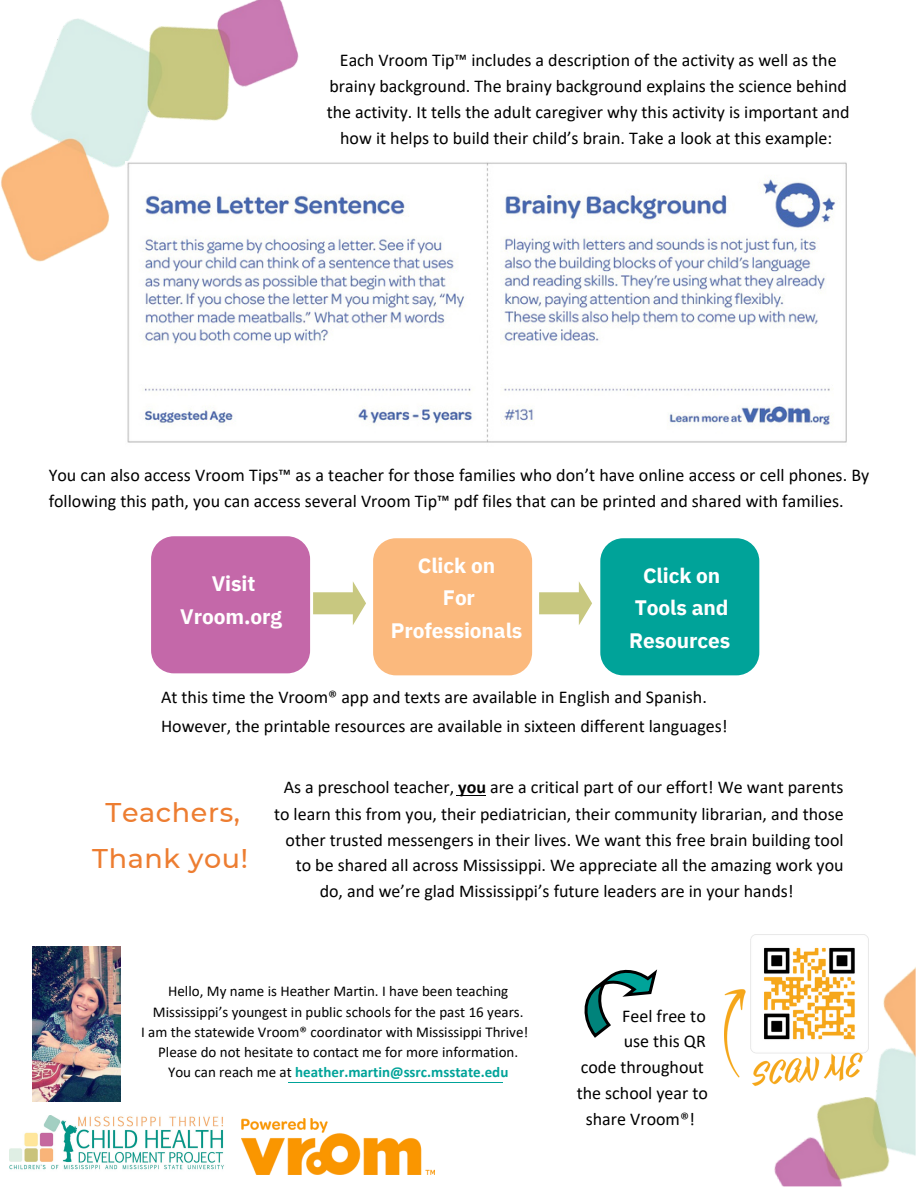
<style>
.page{position:relative;width:918px;height:1188px;background:#fff}
.page>*{position:absolute;margin:0;border:0;box-sizing:border-box;transform-origin:0 0}
.t1{font:500 27px "Montserrat";letter-spacing:.02em;color:#ed7d31}
.t2{font:700 20.85px/32.7px "IBM Plex Sans";letter-spacing:-.005em;color:#fff;text-align:center}
.t3{font:18px/25.8px "Calibri";color:#000}
.t4{font:15px/20.2px "Calibri";color:#000;text-align:center}
.t5{font:700 15px "Calibri";color:#00a399}
.s1{font-weight:700}
.s2{font-weight:400;color:#000}
</style>
<div class="page">
<img style="left:1px;top:0;width:298px;height:262px">
<img style="left:125px;top:162px;width:722px;height:281px">
<div style="left:373px;top:538px;width:159px;height:137px;background:#fbb97d;border-radius:23px"></div>
<div style="left:151px;top:536px;width:159px;height:137px;background:#c468a9;border-radius:23px"></div>
<div style="left:600px;top:538px;width:159px;height:137px;background:#00a399;border-radius:23px"></div>
<svg style="left:313px;top:581px;width:53px;height:44px"></svg>
<svg style="left:539px;top:582px;width:53px;height:43px"></svg>
<img style="left:774px;top:967px;width:142px;height:219px">
<svg style="left:584px;top:969px;width:74px;height:69px"></svg>
<img style="left:241px;top:1119px;width:194px;height:56px">
<img style="left:9px;top:1116px;width:215px;height:54px">
<hr style="left:456px;top:795px;width:30px;height:1px;background:#000">
<img style="left:33px;top:947px;width:87px;height:155px">
<hr style="left:288px;top:1082px;width:215px;height:1px;background:#00a399">
<img style="left:725px;top:935px;width:144px;height:166px">
<h3 class="t3" style="left:327px;top:49px;width:524px;text-align:center">Each Vroom Tip™ includes a description of the activity as well as the brainy background. The brainy background explains the science behind the activity. It tells the adult caregiver why this activity is important and how it helps to build their child’s brain. Take a look at this example:</h3>
<h1 class="t3" style="left:49px;top:464px;width:822px">You can also access Vroom Tips™ as a teacher for those families who don’t have online access or cell phones. By following this path, you can access several Vroom Tip™ pdf files that can be printed and shared with families.</h1>
<h1 class="t2" style="left:180px;top:566px;width:103px;line-height:33.8px">Visit<br>Vroom.org</h1>
<p class="t2" style="left:391px;top:548px;width:133px">Click on<br>For<br>Professionals</p>
<p class="t2" style="left:629px;top:559px;width:103px">Click on<br>Tools and<br>Resources</p>
<h3 class="t3" style="left:161px;top:683px;width:568px;line-height:29.5px">At this time the Vroom® app and texts are available in English and Spanish.<br>However, the printable resources are available in sixteen different languages!</h3>
<p class="t1" style="left:106px;top:796px;width:136px">Teachers,</p>
<p class="t1" style="left:92px;top:842px;width:157px">Thank you!</p>
<p class="t3" style="left:284px;top:776px;width:561px">As a preschool teacher, <span class="s1">you</span> are a critical part of our effort! We want parents</p>
<p class="t3" style="left:274px;top:802px;width:571px">to learn this from you, their pediatrician, their community librarian, and those</p>
<p class="t3" style="left:286px;top:828px;width:560px">other trusted messengers in their lives. We want this free brain building tool</p>
<p class="t3" style="left:296px;top:854px;width:549px">to be shared all across Mississippi. We appreciate all the amazing work you</p>
<p class="t3" style="left:320px;top:880px;width:476px">do, and we’re glad Mississippi’s future leaders are in your hands!</p>
<p class="t4" style="left:153px;top:982px;width:372px">Hello, My name is Heather Martin. I have been teaching<br>Mississippi’s youngest in public schools for the past 16 years.</p>
<p class="t4" style="left:141px;top:1023px;width:389px">I am the statewide Vroom® coordinator with Mississippi Thrive!</p>
<p class="t4" style="left:158px;top:1043px;width:362px">Please do not hesitate to contact me for more information.</p>
<p class="t5" style="left:168px;top:1066px;width:342px"><span class="s2">You can reach me at</span> heather.martin@ssrc.msstate.edu</p>
<h2 class="t3" style="left:622px;top:1004px;width:85px">Feel free to</h2>
<h2 class="t3" style="left:624px;top:1030px;width:84px">use this QR</h2>
<h2 class="t3" style="left:581px;top:1056px;width:125px">code throughout</h2>
<h2 class="t3" style="left:577px;top:1082px;width:133px">the school year to</h2>
<h2 class="t3" style="left:586px;top:1108px;width:111px">share Vroom®!</h2>
</div>
